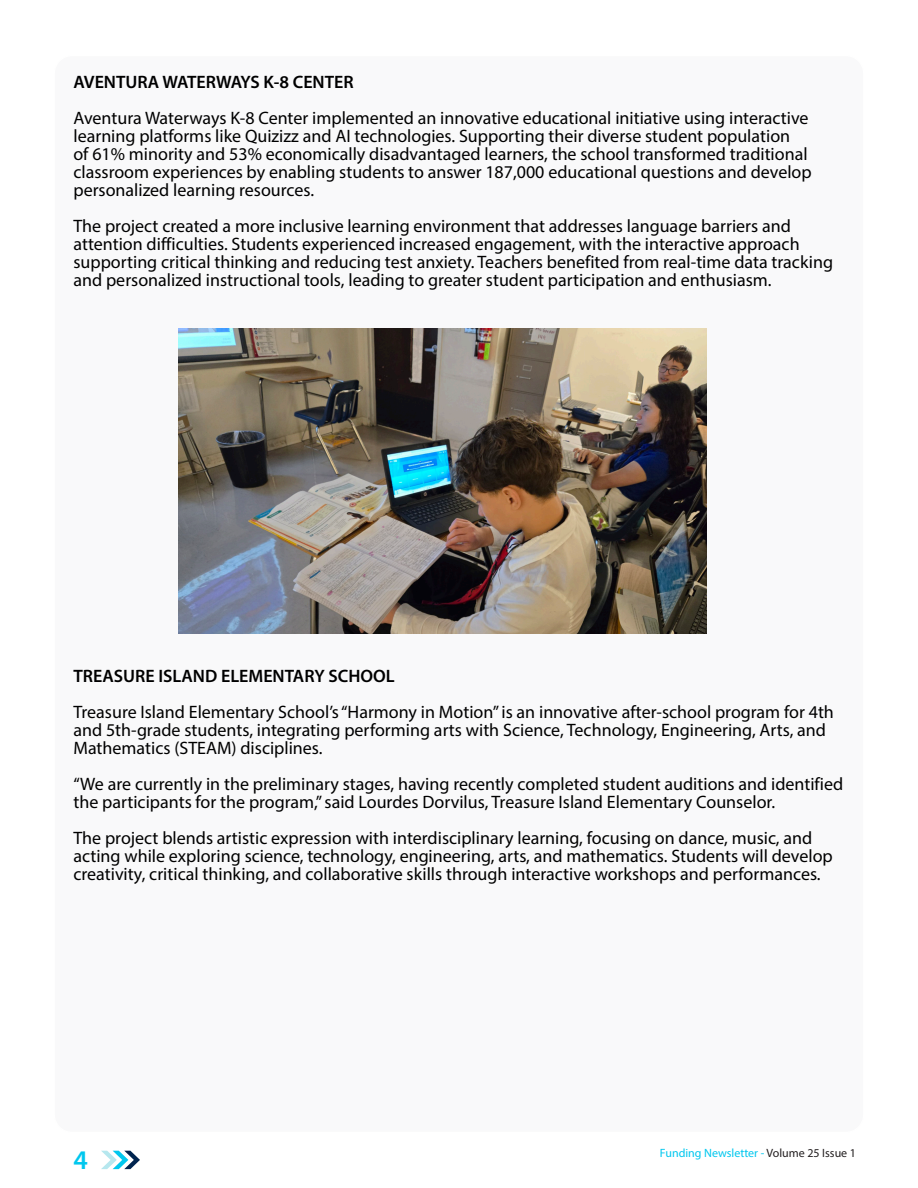
<style>
.page{position:relative;width:918px;height:1188px;background:#fff}
.page>*{position:absolute;margin:0;border:0;box-sizing:border-box;transform-origin:0 0}
.t1{font:600 27px "Myriad Pro";color:#00c7ee}
._05_body_text{font:18px/18px "Myriad Pro";color:#000}
._05_body_text-2{font:600 18px "Myriad Pro";color:#000}
.t2{font:12px "Myriad Pro";color:#00c7ee}
.s1{color:#231f20}
</style>
<div class="page">
<div style="left:54px;top:56px;width:810px;height:1076px;background:#f7f7f8;border-radius:18px"></div>
<img style="left:179px;top:328px;width:528px;height:306px">
<svg style="left:101px;top:1151px;width:39px;height:18px"></svg>
<p class="_05_body_text-2" style="left:73px;top:70px;width:282px">AVENTURA WATERWAYS K-8 CENTER</p>
<p class="_05_body_text" style="left:73px;top:109px;width:740px">Aventura Waterways K-8 Center implemented an innovative educational initiative using interactive learning platforms like Quizizz and AI technologies. Supporting their diverse student population<br>of 61% minority and 53% economically disadvantaged learners, the school transformed traditional classroom experiences by enabling students to answer 187,000 educational questions and develop personalized learning resources.</p>
<p class="_05_body_text" style="left:73px;top:217px;width:761px">The project created a more inclusive learning environment that addresses language barriers and attention difficulties. Students experienced increased engagement, with the interactive approach supporting critical thinking and reducing test anxiety. Teachers benefited from real-time data tracking and personalized instructional tools, leading to greater student participation and enthusiasm.</p>
<p class="_05_body_text-2" style="left:73px;top:664px;width:323px">TREASURE ISLAND ELEMENTARY SCHOOL</p>
<p class="_05_body_text" style="left:73px;top:703px;width:762px">Treasure Island Elementary School’s “Harmony in Motion” is an innovative after-school program for 4th and 5th-grade students, integrating performing arts with Science, Technology, Engineering, Arts, and<br>Mathematics (STEAM) disciplines.</p>
<p class="_05_body_text" style="left:73px;top:775px;width:771px">“We are currently in the preliminary stages, having recently completed student auditions and identified the participants for the program,” said Lourdes Dorvilus, Treasure Island Elementary Counselor.</p>
<p class="_05_body_text" style="left:73px;top:829px;width:761px">The project blends artistic expression with interdisciplinary learning, focusing on dance, music, and acting while exploring science, technology, engineering, arts, and mathematics. Students will develop creativity, critical thinking, and collaborative skills through interactive workshops and performances.</p>
<p class="t1" style="left:73px;top:1143px;width:16px">4</p>
<p class="t2" style="left:660px;top:1145px;width:198px">Funding Newsletter - <span class="s1">Volume 25 Issue 1</span></p>
</div>
